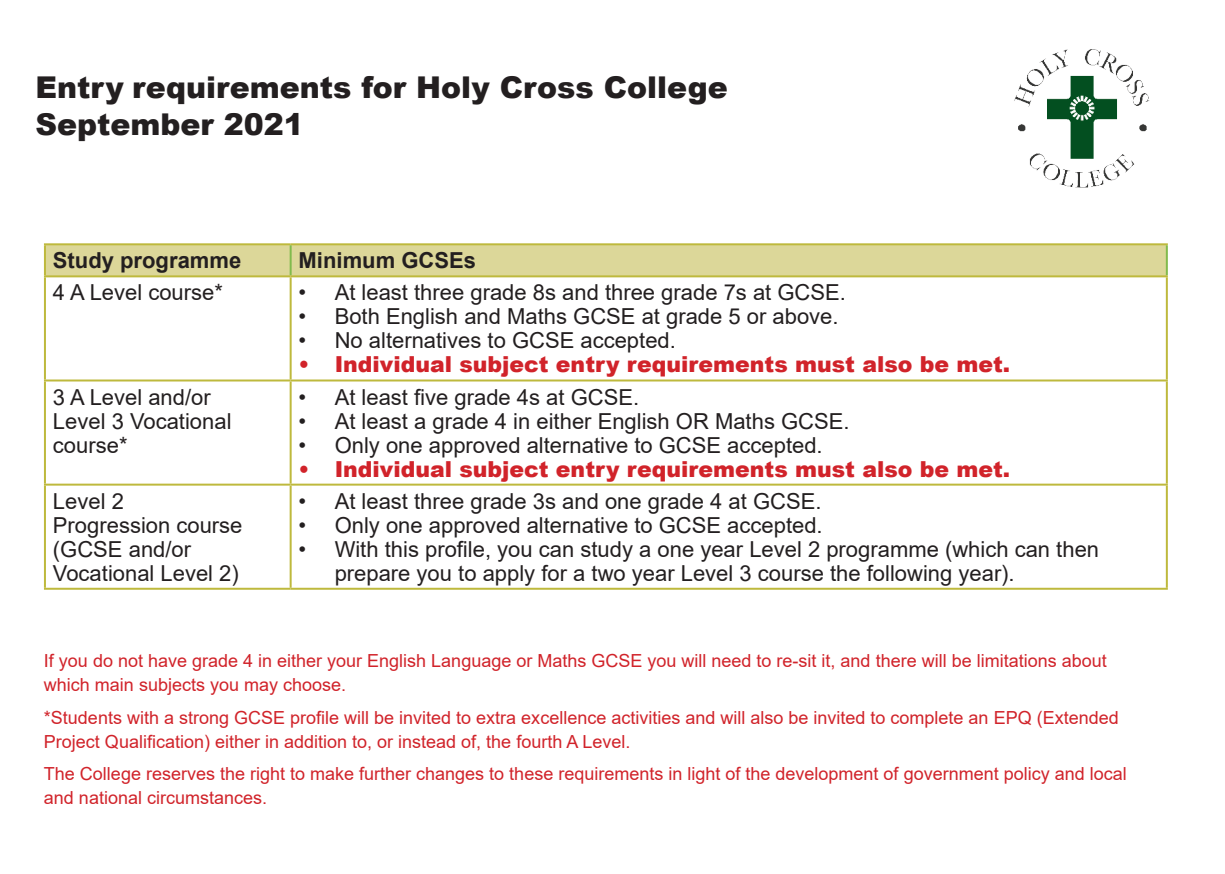
<style>
.page{position:relative;width:1225px;height:874px;background:#fff}
.page>*{position:absolute;margin:0;border:0;box-sizing:border-box;transform-origin:0 0}
.t1{font:900 30px "Arial";color:#231f20}
.t2{font:22px/24px "Arial";color:#231f20}
.t3{font:900 22px "Arial";color:#d1232a}
.t4{font:700 22px "Arial";color:#231f20}
.t5{font:18px/24px "Arial";color:#d1232a}
</style>
<div class="page">
<div style="left:46px;top:245px;width:1119px;height:30px;background:#dcd799"></div>
<hr style="left:44px;top:243px;width:247px;height:2px;background:#beb93d">
<hr style="left:44px;top:245px;width:2px;height:30px;background:#beb93d">
<hr style="left:291px;top:243px;width:876px;height:2px;background:#beb93d">
<hr style="left:290px;top:245px;width:2px;height:30px;background:#81bb4d">
<hr style="left:1165px;top:245px;width:2px;height:30px;background:#81bb4d">
<hr style="left:44px;top:275px;width:247px;height:2px;background:#beb93d">
<hr style="left:44px;top:277px;width:2px;height:102px;background:#beb93d">
<hr style="left:291px;top:275px;width:876px;height:2px;background:#beb93d">
<hr style="left:290px;top:277px;width:2px;height:102px;background:#beb93d">
<hr style="left:1165px;top:277px;width:2px;height:102px;background:#beb93d">
<hr style="left:44px;top:379px;width:247px;height:2px;background:#beb93d">
<hr style="left:44px;top:381px;width:2px;height:102px;background:#beb93d">
<hr style="left:291px;top:379px;width:876px;height:2px;background:#beb93d">
<hr style="left:290px;top:381px;width:2px;height:102px;background:#beb93d">
<hr style="left:1165px;top:381px;width:2px;height:102px;background:#beb93d">
<hr style="left:290px;top:485px;width:2px;height:102px;background:#beb93d">
<hr style="left:44px;top:483px;width:247px;height:2px;background:#beb93d">
<hr style="left:44px;top:485px;width:2px;height:102px;background:#beb93d">
<hr style="left:291px;top:483px;width:876px;height:2px;background:#beb93d">
<hr style="left:1165px;top:485px;width:2px;height:102px;background:#beb93d">
<hr style="left:44px;top:587px;width:247px;height:2px;background:#beb93d">
<hr style="left:291px;top:587px;width:876px;height:2px;background:#beb93d">
<img style="left:1014px;top:49px;width:136px;height:139px">
<p class="t1" style="left:35px;top:66px;width:694px">Entry requirements for Holy Cross College</p>
<p class="t1" style="left:35px;top:102px;width:270px">September 2021</p>
<p class="t4" style="left:53px;top:245px;width:190px">Study programme</p>
<p class="t4" style="left:299px;top:245px;width:179px">Minimum GCSEs</p>
<p class="t2" style="left:53px;top:280px;width:171px">4 A Level course*</p>
<p class="t2" style="left:299px;top:280px;width:549px">• At least three grade 8s and three grade 7s at GCSE.</p>
<p class="t2" style="left:299px;top:304px;width:541px">• Both English and Maths GCSE at grade 5 or above.</p>
<p class="t2" style="left:299px;top:328px;width:379px">• No alternatives to GCSE accepted.</p>
<p class="t3" style="left:299px;top:348px;width:713px">• Individual subject entry requirements must also be met.</p>
<p class="t2" style="left:53px;top:384px;width:159px">3 A Level and/or</p>
<p class="t2" style="left:53px;top:408px;width:180px">Level 3 Vocational course*</p>
<p class="t2" style="left:299px;top:384px;width:342px">• At least five grade 4s at GCSE.</p>
<p class="t2" style="left:299px;top:408px;width:552px">• At least a grade 4 in either English OR Maths GCSE.</p>
<p class="t2" style="left:299px;top:432px;width:525px">• Only one approved alternative to GCSE accepted.</p>
<p class="t3" style="left:299px;top:452px;width:713px">• Individual subject entry requirements must also be met.</p>
<p class="t2" style="left:53px;top:488px;width:72px">Level 2</p>
<p class="t2" style="left:53px;top:512px;width:191px">Progression course</p>
<p class="t2" style="left:53px;top:536px;width:140px">(GCSE and/or</p>
<p class="t2" style="left:53px;top:560px;width:187px">Vocational Level 2)</p>
<p class="t2" style="left:299px;top:488px;width:524px">• At least three grade 3s and one grade 4 at GCSE.</p>
<p class="t2" style="left:299px;top:512px;width:525px">• Only one approved alternative to GCSE accepted.</p>
<p class="t2" style="left:335px;top:536px;width:766px;text-indent:-36px">• With this profile, you can study a one year Level 2 programme (which can then prepare you to apply for a two year Level 3 course the following year).</p>
<p class="t5" style="left:44px;top:648px;width:1064px">If you do not have grade 4 in either your English Language or Maths GCSE you will need to re-sit it, and there will be limitations about which main subjects you may choose.</p>
<p class="t5" style="left:44px;top:704px;width:1076px">*Students with a strong GCSE profile will be invited to extra excellence activities and will also be invited to complete an EPQ (Extended<br>Project Qualification) either in addition to, or instead of, the fourth A Level.</p>
<p class="t5" style="left:44px;top:760px;width:1084px">The College reserves the right to make further changes to these requirements in light of the development of government policy and local and national circumstances.</p>
</div>
